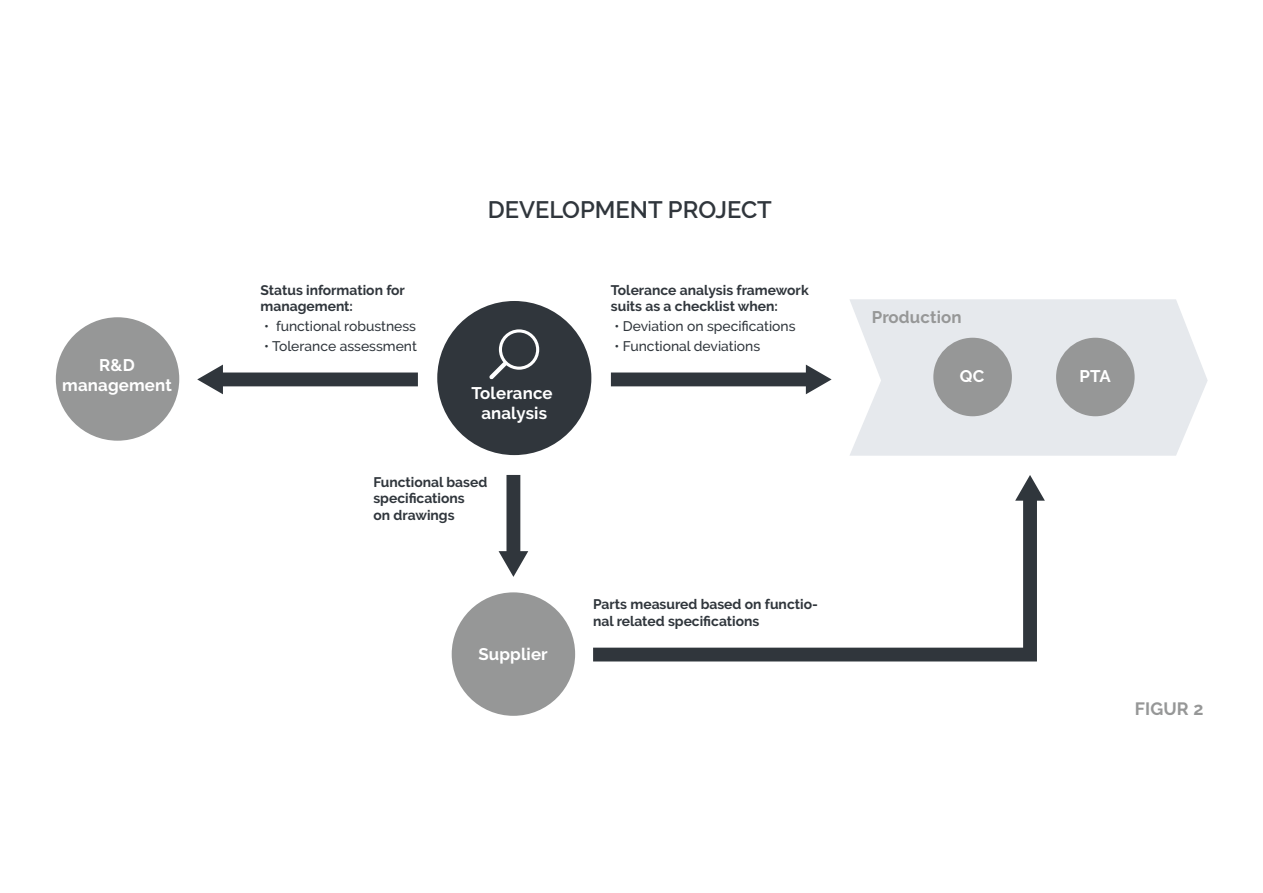
<style>
.page{position:relative;width:1263px;height:893px;background:#fff}
.page>*{position:absolute;margin:0;border:0;box-sizing:border-box;transform-origin:0 0}
.t1{font:600 23.7px "Raleway";color:#30363c}
.t2{font:700 17.85px "Raleway";letter-spacing:.01em;color:#969797}
.t3{font:700 16.8px/20.2px "Raleway";letter-spacing:.01em;color:#fff;text-align:center}
.t4{font:700 16.8px "Raleway";letter-spacing:.01em;color:#969797}
.t5{font:700 13.8px/16.6px "Raleway";color:#30363c}
.t6{font:500 13.8px "Raleway";color:#30363c}
</style>
<div class="page">
<div style="left:437px;top:301px;width:154px;height:154px;background:#30363c;border-radius:50%"></div>
<svg style="left:489px;top:329px;width:50px;height:50px"></svg>
<div style="left:56px;top:317px;width:123px;height:124px;background:#969797;border-radius:50%"></div>
<div style="left:452px;top:592px;width:123px;height:124px;background:#969797;border-radius:50%"></div>
<svg style="left:850px;top:299px;width:358px;height:157px;background:#e8ebee"></svg>
<div style="left:933px;top:338px;width:79px;height:78px;background:#969797;border-radius:50%"></div>
<div style="left:1056px;top:338px;width:78px;height:78px;background:#969797;border-radius:50%"></div>
<svg style="left:197px;top:365px;width:221px;height:29px"></svg>
<svg style="left:611px;top:365px;width:221px;height:29px"></svg>
<svg style="left:499px;top:475px;width:29px;height:102px"></svg>
<svg style="left:593px;top:475px;width:452px;height:186px"></svg>
<p class="t3" style="left:62px;top:355px;width:111px">R&amp;D management</p>
<p class="t5" style="left:261px;top:281px;width:146px">Status information for management:</p>
<p class="t6" style="left:264px;top:318px;width:154px">• functional robustness</p>
<p class="t6" style="left:264px;top:338px;width:154px">• Tolerance assessment</p>
<h1 class="t1" style="left:488px;top:196px;width:286px">DEVELOPMENT PROJECT</h1>
<p class="t3" style="left:472px;top:383px;width:83px">Tolerance analysis</p>
<p class="t5" style="left:611px;top:281px;width:199px">Tolerance analysis framework suits as a checklist when:</p>
<p class="t6" style="left:614px;top:318px;width:183px">• Deviation on specifications</p>
<p class="t6" style="left:614px;top:338px;width:147px">• Functional deviations</p>
<p class="t5" style="left:373px;top:473px;width:115px">Functional based specifications<br>on drawings</p>
<p class="t3" style="left:478px;top:644px;width:71px">Supplier</p>
<p class="t5" style="left:593px;top:596px;width:226px">Parts measured based on functio&shy;nal related specifications</p>
<p class="t4" style="left:872px;top:308px;width:91px">Production</p>
<p class="t3" style="left:960px;top:366px;width:26px">QC</p>
<p class="t3" style="left:1079px;top:366px;width:33px">PTA</p>
<p class="t2" style="left:1135px;top:698px;width:70px">FIGUR 2</p>
</div>
